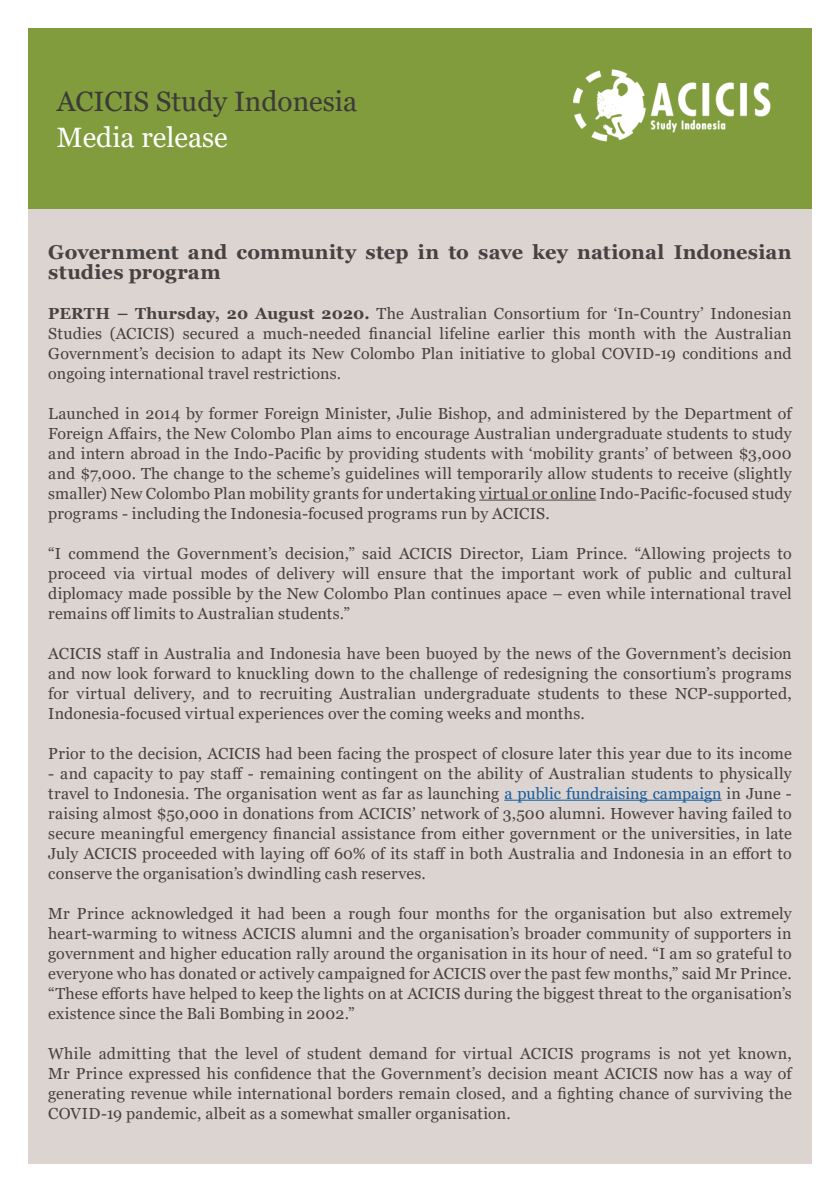
<style>
.page{position:relative;width:840px;height:1191px;background:#fff}
.page>*{position:absolute;margin:0;border:0;box-sizing:border-box;transform-origin:0 0}
.t1{font:28px "Georgia";color:#3d3a39}
.t2{font:28px "Georgia";color:#fff}
.t3{font:700 20px/20px "Georgia";letter-spacing:.01em;color:#474242}
.t4{font:16px/20px "Georgia";letter-spacing:.015em;color:#474242;text-align:justify}
.s1{font-weight:700}
.s2{color:#175d9e}
</style>
<div class="page">
<div style="left:28px;top:30px;width:783px;height:1134px;background:#dbd4d1"></div>
<hr style="left:479px;top:500px;width:117px;height:1px;background:#474242">
<hr style="left:504px;top:800px;width:217px;height:1px;background:#175d9e">
<div style="left:28px;top:28px;width:783px;height:181px;background:#809c3c"></div>
<img style="left:573px;top:69px;width:198px;height:73px">
<h1 class="t1" style="left:57px;top:84px;width:302px">ACICIS Study Indonesia</h1>
<h1 class="t2" style="left:57px;top:120px;width:172px">Media release</h1>
<p class="t3" style="left:48px;top:242px;width:744px">Government and community step in to save key national Indonesian studies program</p>
<p class="t4" style="left:48px;top:303px;width:744px"><span class="s1">PERTH – Thursday, 20 August 2020.</span> The Australian Consortium for ‘In-Country’ Indonesian Studies (ACICIS) secured a much-needed financial lifeline earlier this month with the Australian Government’s decision to adapt its New Colombo Plan initiative to global COVID-19 conditions and ongoing international travel restrictions.</p>
<p class="t4" style="left:48px;top:403px;width:744px">Launched in 2014 by former Foreign Minister, Julie Bishop, and administered by the Department of Foreign Affairs, the New Colombo Plan aims to encourage Australian undergraduate students to study and intern abroad in the Indo-Pacific by providing students with ‘mobility grants’ of between $3,000 and $7,000. The change to the scheme’s guidelines will temporarily allow students to receive (slightly smaller) New Colombo Plan mobility grants for undertaking virtual or online Indo-Pacific-focused study programs - including the Indonesia-focused programs run by ACICIS.</p>
<p class="t4" style="left:48px;top:543px;width:744px">“I commend the Government’s decision,” said ACICIS Director, Liam Prince. “Allowing projects to proceed via virtual modes of delivery will ensure that the important work of public and cultural diplomacy made possible by the New Colombo Plan continues apace – even while international travel remains off limits to Australian students.”</p>
<p class="t4" style="left:48px;top:643px;width:744px">ACICIS staff in Australia and Indonesia have been buoyed by the news of the Government’s decision and now look forward to knuckling down to the challenge of redesigning the consortium’s programs for virtual delivery, and to recruiting Australian undergraduate students to these NCP-supported, Indonesia-focused virtual experiences over the coming weeks and months.</p>
<p class="t4" style="left:48px;top:743px;width:744px">Prior to the decision, ACICIS had been facing the prospect of closure later this year due to its income</p>
<p class="t4" style="left:48px;top:763px;width:744px">- and capacity to pay staff - remaining contingent on the ability of Australian students to physically travel to Indonesia. The organisation went as far as launching <span class="s2">a public fundraising campaign</span> in June - raising almost $50,000 in donations from ACICIS’ network of 3,500 alumni. However having failed to secure meaningful emergency financial assistance from either government or the universities, in late July ACICIS proceeded with laying off 60% of its staff in both Australia and Indonesia in an effort to conserve the organisation’s dwindling cash reserves.</p>
<p class="t4" style="left:48px;top:903px;width:744px">Mr Prince acknowledged it had been a rough four months for the organisation but also extremely heart-warming to witness ACICIS alumni and the organisation’s broader community of supporters in government and higher education rally around the organisation in its hour of need. “I am so grateful to everyone who has donated or actively campaigned for ACICIS over the past few months,” said Mr Prince. “These efforts have helped to keep the lights on at ACICIS during the biggest threat to the organisation’s existence since the Bali Bombing in 2002.”</p>
<p class="t4" style="left:48px;top:1043px;width:744px">While admitting that the level of student demand for virtual ACICIS programs is not yet known, Mr Prince expressed his confidence that the Government’s decision meant ACICIS now has a way of generating revenue while international borders remain closed, and a fighting chance of surviving the COVID-19 pandemic, albeit as a somewhat smaller organisation.</p>
</div>
